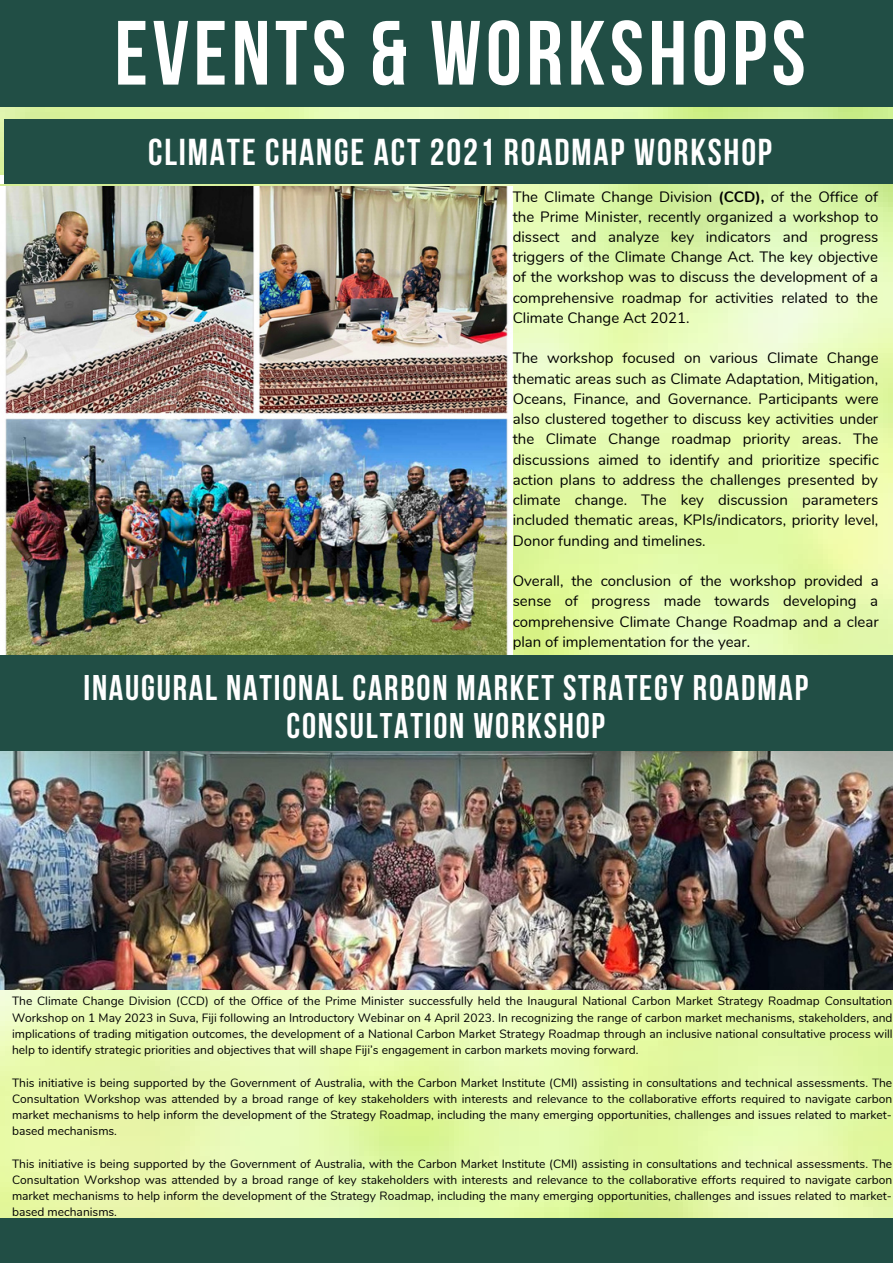
<style>
.page{position:relative;width:893px;height:1264px;background:#fff}
.page>*{position:absolute;margin:0;border:0;box-sizing:border-box;transform-origin:0 0}
.t1{font:700 90.9px "Bebas Neue";letter-spacing:.05em;color:#fff}
.t2{font:700 37.2px "Bebas Neue";letter-spacing:.05em;color:#fff}
.t3{font:700 35.55px/38.2px "Bebas Neue";letter-spacing:.05em;color:#fff;text-align:center}
.t4{font:15px/20.2px "Nunito";color:#000;text-align:justify}
.t5{font:12px/16.2px "Nunito";color:#000;text-align:justify}
.s1{font-weight:700}
</style>
<div class="page">
<img style="left:0;top:107px;width:892px;height:1111px">
<div style="left:0;top:1218px;width:892px;height:44px;background:#214e45"></div>
<div style="left:0;top:0;width:892px;height:107px;background:#214e45"></div>
<img style="left:0;top:186px;width:513px;height:469px">
<div style="left:0;top:655px;width:892px;height:96px;background:#214e45"></div>
<img style="left:0;top:751px;width:892px;height:238px">
<div style="left:4px;top:119px;width:888px;height:65px;background:#214e45"></div>
<p class="t1" style="left:114px;top:16px;width:692px">EVENTS &amp; WORKSHOPS</p>
<p class="t2" style="left:148px;top:137px;width:625px">CLIMATE CHANGE ACT 2021 ROADMAP WORKSHOP</p>
<p class="t3" style="left:129px;top:137px;width:596px">CLIMATE CHANGE ACT 2021 ROADMAP WORKSHOP</p>
<p class="t4" style="left:512px;top:186px;width:367px">The Climate Change Division <span class="s1">(CCD),</span> of the Office of the Prime Minister, recently organized a workshop to dissect and analyze key indicators and progress triggers of the Climate Change Act. The key objective of the workshop was to discuss the development of a comprehensive roadmap for activities related to the Climate Change Act 2021.</p>
<p class="t4" style="left:512px;top:348px;width:367px">The workshop focused on various Climate Change thematic areas such as Climate Adaptation, Mitigation, Oceans, Finance, and Governance. Participants were also clustered together to discuss key activities under the Climate Change roadmap priority areas. The discussions aimed to identify and prioritize specific action plans to address the challenges presented by climate change. The key discussion parameters included thematic areas, KPIs/indicators, priority level, Donor funding and timelines.</p>
<p class="t4" style="left:512px;top:571px;width:367px">Overall, the conclusion of the workshop provided a sense of progress made towards developing a comprehensive Climate Change Roadmap and a clear plan of implementation for the year.</p>
<p class="t3" style="left:83px;top:671px;width:726px">INAUGURAL NATIONAL CARBON MARKET STRATEGY ROADMAP<br>CONSULTATION WORKSHOP</p>
<p class="t5" style="left:12px;top:993px;width:882px">The Climate Change Division (CCD) of the Office of the Prime Minister successfully held the Inaugural National Carbon Market Strategy Roadmap Consultation Workshop on 1 May 2023 in Suva, Fiji following an Introductory Webinar on 4 April 2023. In recognizing the range of carbon market mechanisms, stakeholders, and implications of trading mitigation outcomes, the development of a National Carbon Market Strategy Roadmap through an inclusive national consultative process will help to identify strategic priorities and objectives that will shape Fiji’s engagement in carbon markets moving forward.</p>
<p class="t5" style="left:12px;top:1074px;width:881px">This initiative is being supported by the Government of Australia, with the Carbon Market Institute (CMI) assisting in consultations and technical assessments. The Consultation Workshop was attended by a broad range of key stakeholders with interests and relevance to the collaborative efforts required to navigate carbon market mechanisms to help inform the development of the Strategy Roadmap, including the many emerging opportunities, challenges and issues related to market&shy;based mechanisms.</p>
<p class="t5" style="left:12px;top:1155px;width:881px">This initiative is being supported by the Government of Australia, with the Carbon Market Institute (CMI) assisting in consultations and technical assessments. The Consultation Workshop was attended by a broad range of key stakeholders with interests and relevance to the collaborative efforts required to navigate carbon market mechanisms to help inform the development of the Strategy Roadmap, including the many emerging opportunities, challenges and issues related to market&shy;based mechanisms.</p>
</div>
